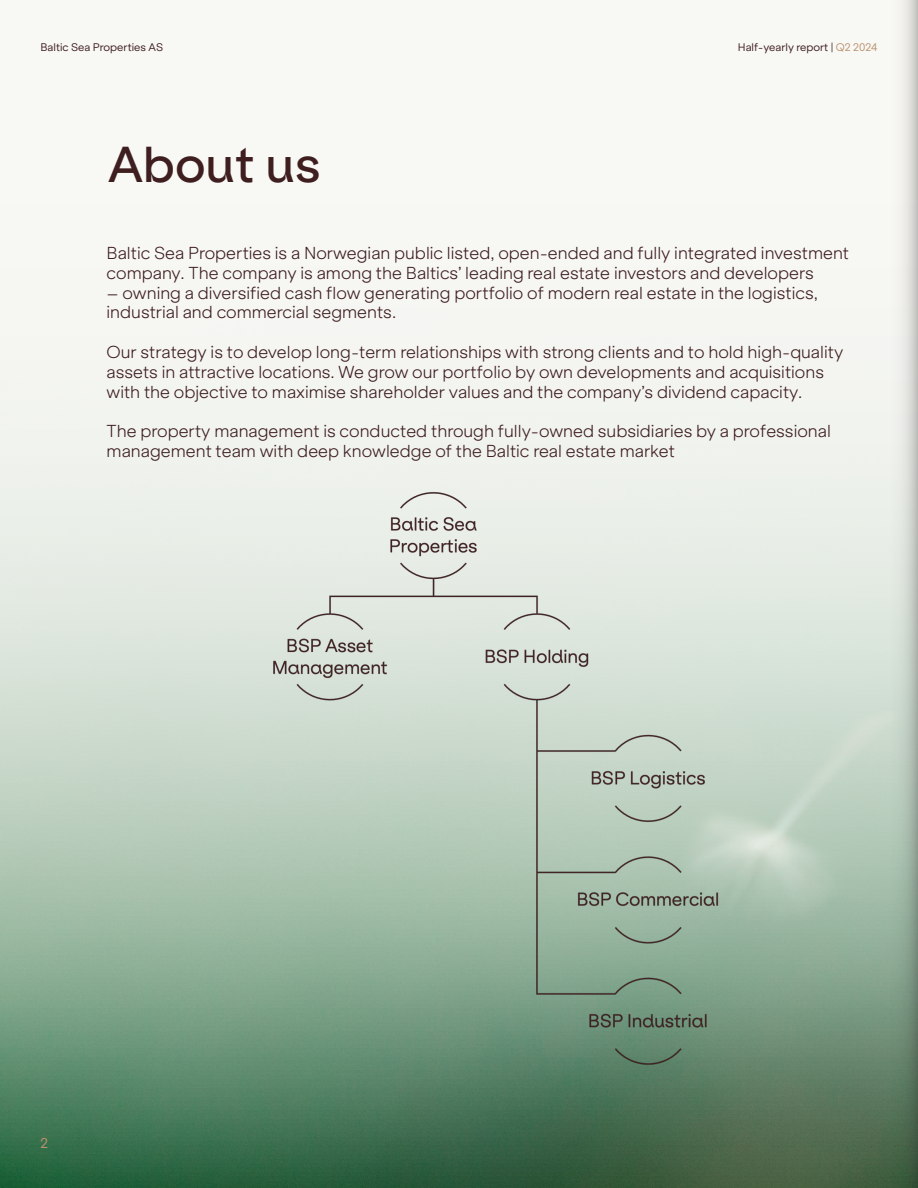
<style>
.page{position:relative;width:918px;height:1188px;background:#f8f8f5}
.page>*{position:absolute;margin:0;border:0;box-sizing:border-box;transform-origin:0 0}
.Headline{font:500 48px "Klarheit Kurrent";color:#3e1e1f}
.Highlighted_-_left{font:200 16.5px/19.8px "Klarheit Grotesk";color:#3e1e1f}
.t1{font:13.5px "Klarheit Grotesk";color:#bc9270}
.t2{font:10.5px "Klarheit Grotesk";color:#3e1e1f}
.s1{color:#bc9270}
</style>
<div class="page">
<img style="left:0;top:63px;width:869px;height:1125px">
<svg style="left:869px;top:0;width:49px;height:1188px"></svg>
<img style="left:250px;top:489px;width:486px;height:580px">
<p class="t2" style="left:40px;top:38px;width:124px">Baltic Sea Properties AS</p>
<p class="Headline" style="left:108px;top:124px;width:214px">About us</p>
<p class="t2" style="left:738px;top:38px;width:141px">Half-yearly report | <span class="s1">Q2 2024</span></p>
<p class="Highlighted_-_left" style="left:107px;top:241px;width:744px">Baltic Sea Properties is a Norwegian public listed, open-ended and fully integrated investment company. The company is among the Baltics’ leading real estate investors and developers</p>
<p class="Highlighted_-_left" style="left:107px;top:281px;width:713px">– owning a diversified cash flow generating portfolio of modern real estate in the logistics, industrial and commercial segments.</p>
<p class="Highlighted_-_left" style="left:107px;top:340px;width:738px">Our strategy is to develop long-term relationships with strong clients and to hold high-quality assets in attractive locations. We grow our portfolio by own developments and acquisitions with the objective to maximise shareholder values and the company’s dividend capacity.</p>
<p class="Highlighted_-_left" style="left:107px;top:420px;width:726px">The property management is conducted through fully-owned subsidiaries by a professional management team with deep knowledge of the Baltic real estate market</p>
<p class="t1" style="left:40px;top:1132px;width:9px">2</p>
</div>
